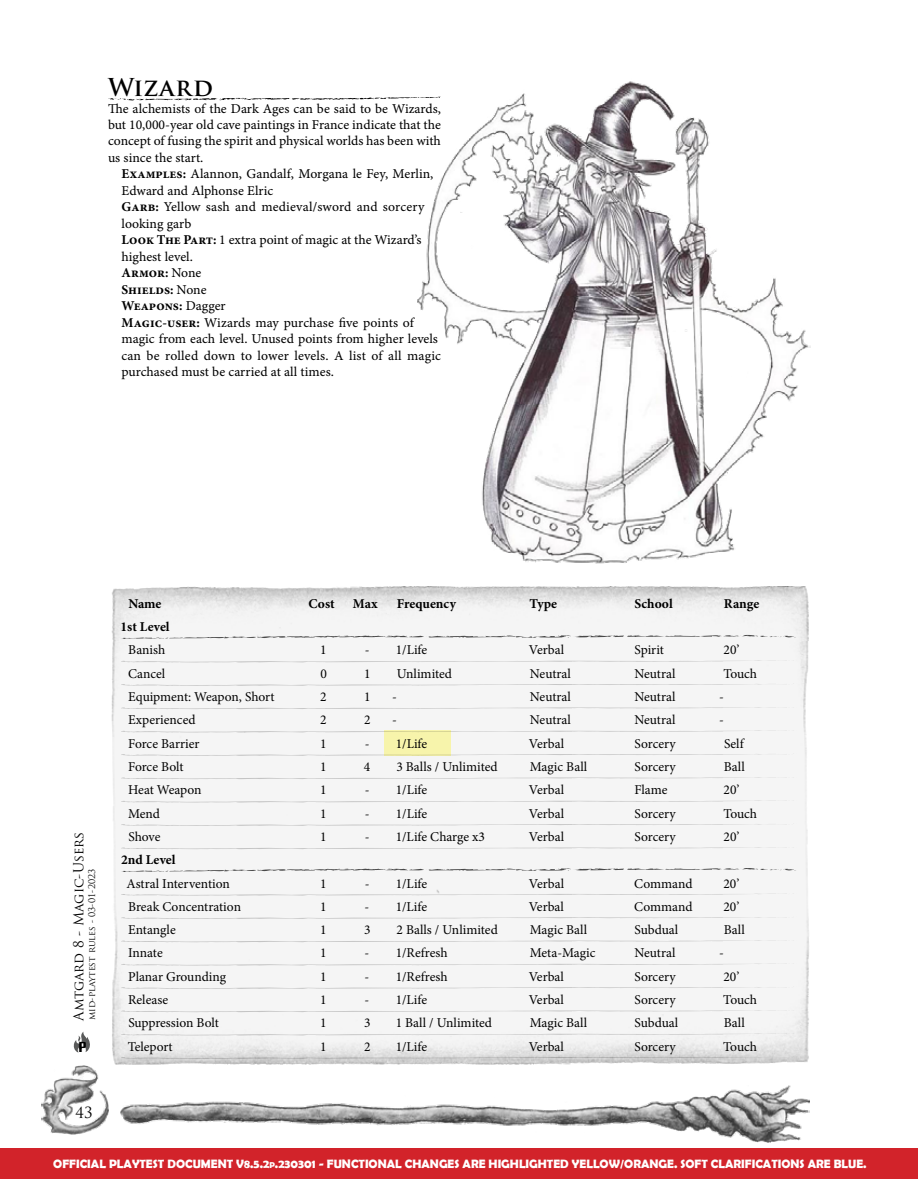
<style>
.page{position:relative;width:918px;height:1188px;background:#fff}
.page>*{position:absolute;margin:0;border:0;box-sizing:border-box;transform-origin:0 0}
.t1{font:700 24px "Trajan Pro";letter-spacing:.035em;color:#000}
.t2{font:15px "Trajan Pro";color:#000}
.t3{font:13.5px "Minion Pro";color:#000}
.t4{font:13.5px/16.5px "Minion Pro Capt";color:#000}
.t5{font:700 13.5px/16.5px "Minion Pro";color:#000}
.t6{font:13.5px "Trajan Pro";color:#000}
.t7{font:12.6px "Vigo";color:#000}
.t8{font:700 12.15px "Berlin Sans FB Demi";color:#fff}
.t9{font:9px "Trajan Pro";color:#000}
.s1{font-family:"Minion Pro";font-weight:700}
.s2{font-family:"Minion Pro Capt";font-weight:400}
.s3{font-size:8.55px}
</style>
<div class="page">
<img style="left:111px;top:586px;width:698px;height:479px">
<div style="left:0;top:1148px;width:918px;height:30px;background:#d2232a"></div>
<div style="left:384px;top:730px;width:67px;height:25px;background:#f7f4ab"></div>
<img style="left:42px;top:1066px;width:66px;height:69px">
<svg style="left:74px;top:1032px;width:16px;height:21px"></svg>
<img style="left:121px;top:1085px;width:689px;height:57px">
<svg style="left:108px;top:97px;width:309px;height:4px"></svg>
<svg style="left:121px;top:635px;width:675px;height:5px"></svg>
<svg style="left:121px;top:660px;width:675px;height:3px"></svg>
<svg style="left:121px;top:684px;width:675px;height:3px"></svg>
<svg style="left:121px;top:707px;width:675px;height:3px"></svg>
<svg style="left:121px;top:730px;width:675px;height:3px"></svg>
<svg style="left:121px;top:754px;width:675px;height:3px"></svg>
<svg style="left:121px;top:777px;width:675px;height:3px"></svg>
<svg style="left:121px;top:800px;width:675px;height:3px"></svg>
<svg style="left:121px;top:824px;width:675px;height:3px"></svg>
<svg style="left:121px;top:847px;width:675px;height:3px"></svg>
<svg style="left:121px;top:868px;width:676px;height:5px"></svg>
<svg style="left:121px;top:894px;width:675px;height:2px"></svg>
<svg style="left:121px;top:917px;width:675px;height:3px"></svg>
<svg style="left:121px;top:940px;width:675px;height:3px"></svg>
<svg style="left:121px;top:964px;width:675px;height:2px"></svg>
<svg style="left:121px;top:987px;width:675px;height:3px"></svg>
<svg style="left:121px;top:1010px;width:675px;height:3px"></svg>
<svg style="left:121px;top:1033px;width:675px;height:3px"></svg>
<svg style="left:121px;top:1057px;width:675px;height:3px;background:#c7c7c7"></svg>
<img style="left:417px;top:81px;width:393px;height:483px">
<h1 class="t1" style="left:108px;top:72px;width:107px">Wizard</h1>
<p class="t4" style="left:108px;top:100px;width:335px;text-align:justify">The alchemists of the Dark Ages can be said to be Wizards, but 10,000-year old cave paintings in France indicate that the concept of fusing the spirit and physical worlds has been with us since the start.</p>
<p class="t4" style="left:122px;top:166px;width:314px"><span class="s1">Examples:</span> Alannon, Gandalf, Morgana le Fey, Merlin, Edward and Alphonse Elric<br><span class="s1">Garb:</span> Yellow sash and medieval/sword and sorcery looking garb<br><span class="s1">Look The Part:</span> 1 extra point of magic at the Wizard’s highest level.</p>
<p class="t5" style="left:122px;top:265px;width:106px">Armor: <span class="s2">None<br></span>Shields: <span class="s2">None<br></span>Weapons: <span class="s2">Dagger</span></p>
<p class="t4" style="left:122px;top:314px;width:321px"><span class="s1">Magic-user:</span> Wizards may purchase five points of magic from each level. Unused points from higher levels can be rolled down to lower levels. A list of all magic purchased must be carried at all times.</p>
<p class="t6" style="left:70px;top:1021px;width:191px;rotate:-90deg">Amtgard 8 - Magic-Users</p>
<p class="t9" style="left:86px;top:1020px;width:153px;rotate:-90deg">mid-playtest rules - 03-01-2023</p>
<p class="t7" style="left:79px;top:1040px;width:9px">P</p>
<p class="t2" style="left:75px;top:1103px;width:19px">43</p>
<p class="t5" style="left:128px;top:595px;width:35px">Name</p>
<p class="t5" style="left:309px;top:595px;width:28px">Cost</p>
<p class="t5" style="left:353px;top:595px;width:26px">Max</p>
<p class="t5" style="left:397px;top:595px;width:61px">Frequency</p>
<p class="t5" style="left:530px;top:595px;width:29px">Type</p>
<p class="t5" style="left:635px;top:595px;width:40px">School</p>
<p class="t5" style="left:724px;top:595px;width:37px">Range</p>
<p class="t5" style="left:121px;top:618px;width:51px">1st Level</p>
<p class="t3" style="left:128px;top:641px;width:38px">Banish</p>
<p class="t3" style="left:320px;top:641px;width:8px">1</p>
<p class="t3" style="left:365px;top:641px;width:64px">- 1/Life</p>
<p class="t3" style="left:529px;top:641px;width:37px">Verbal</p>
<p class="t3" style="left:635px;top:641px;width:31px">Spirit</p>
<p class="t3" style="left:724px;top:641px;width:17px">20’</p>
<p class="t3" style="left:128px;top:664px;width:39px">Cancel</p>
<p class="t3" style="left:320px;top:664px;width:8px">0</p>
<p class="t3" style="left:364px;top:664px;width:8px">1</p>
<p class="t3" style="left:397px;top:664px;width:57px">Unlimited</p>
<p class="t3" style="left:530px;top:664px;width:43px">Neutral</p>
<p class="t3" style="left:634px;top:664px;width:43px">Neutral</p>
<p class="t3" style="left:723px;top:664px;width:35px">Touch</p>
<p class="t3" style="left:128px;top:688px;width:148px">Equipment: Weapon, Short</p>
<p class="t3" style="left:320px;top:688px;width:8px">2</p>
<p class="t3" style="left:364px;top:688px;width:8px">1</p>
<p class="t3" style="left:392px;top:688px;width:6px">-</p>
<p class="t3" style="left:530px;top:688px;width:43px">Neutral</p>
<p class="t3" style="left:634px;top:688px;width:43px">Neutral</p>
<p class="t3" style="left:719px;top:688px;width:6px">-</p>
<p class="t3" style="left:128px;top:711px;width:69px">Experienced</p>
<p class="t3" style="left:320px;top:711px;width:8px">2</p>
<p class="t3" style="left:364px;top:711px;width:8px">2</p>
<p class="t3" style="left:392px;top:711px;width:6px">-</p>
<p class="t3" style="left:530px;top:711px;width:43px">Neutral</p>
<p class="t3" style="left:634px;top:711px;width:43px">Neutral</p>
<p class="t3" style="left:719px;top:711px;width:6px">-</p>
<p class="t3" style="left:128px;top:734px;width:73px">Force Barrier</p>
<p class="t3" style="left:320px;top:734px;width:8px">1</p>
<p class="t3" style="left:365px;top:734px;width:64px">- 1/Life</p>
<p class="t3" style="left:529px;top:734px;width:37px">Verbal</p>
<p class="t3" style="left:635px;top:734px;width:43px">Sorcery</p>
<p class="t3" style="left:724px;top:734px;width:21px">Self</p>
<p class="t3" style="left:128px;top:758px;width:57px">Force Bolt</p>
<p class="t3" style="left:320px;top:758px;width:8px">1</p>
<p class="t3" style="left:364px;top:758px;width:8px">4</p>
<p class="t3" style="left:396px;top:758px;width:103px">3 Balls / Unlimited</p>
<p class="t3" style="left:530px;top:758px;width:59px">Magic Ball</p>
<p class="t3" style="left:635px;top:758px;width:43px">Sorcery</p>
<p class="t3" style="left:724px;top:758px;width:22px">Ball</p>
<p class="t3" style="left:128px;top:781px;width:75px">Heat Weapon</p>
<p class="t3" style="left:320px;top:781px;width:8px">1</p>
<p class="t3" style="left:365px;top:781px;width:64px">- 1/Life</p>
<p class="t3" style="left:529px;top:781px;width:37px">Verbal</p>
<p class="t3" style="left:634px;top:781px;width:35px">Flame</p>
<p class="t3" style="left:724px;top:781px;width:17px">20’</p>
<p class="t3" style="left:128px;top:804px;width:33px">Mend</p>
<p class="t3" style="left:320px;top:804px;width:8px">1</p>
<p class="t3" style="left:365px;top:804px;width:64px">- 1/Life</p>
<p class="t3" style="left:529px;top:804px;width:37px">Verbal</p>
<p class="t3" style="left:635px;top:804px;width:43px">Sorcery</p>
<p class="t3" style="left:723px;top:804px;width:35px">Touch</p>
<p class="t3" style="left:128px;top:828px;width:34px">Shove</p>
<p class="t3" style="left:320px;top:828px;width:8px">1</p>
<p class="t3" style="left:365px;top:828px;width:122px">- 1/Life Charge x3</p>
<p class="t3" style="left:529px;top:828px;width:37px">Verbal</p>
<p class="t3" style="left:635px;top:828px;width:43px">Sorcery</p>
<p class="t3" style="left:724px;top:828px;width:17px">20’</p>
<p class="t5" style="left:121px;top:851px;width:56px">2nd Level</p>
<p class="t3" style="left:127px;top:874px;width:105px">Astral Intervention</p>
<p class="t3" style="left:320px;top:874px;width:8px">1</p>
<p class="t3" style="left:365px;top:874px;width:64px">- 1/Life</p>
<p class="t3" style="left:529px;top:874px;width:37px">Verbal</p>
<p class="t3" style="left:634px;top:874px;width:60px">Command</p>
<p class="t3" style="left:724px;top:874px;width:17px">20’</p>
<p class="t3" style="left:128px;top:897px;width:114px">Break Concentration</p>
<p class="t3" style="left:320px;top:897px;width:8px">1</p>
<p class="t3" style="left:365px;top:897px;width:64px">- 1/Life</p>
<p class="t3" style="left:529px;top:897px;width:37px">Verbal</p>
<p class="t3" style="left:634px;top:897px;width:60px">Command</p>
<p class="t3" style="left:724px;top:897px;width:17px">20’</p>
<p class="t3" style="left:128px;top:921px;width:49px">Entangle</p>
<p class="t3" style="left:320px;top:921px;width:8px">1</p>
<p class="t3" style="left:364px;top:921px;width:8px">3</p>
<p class="t3" style="left:397px;top:921px;width:103px">2 Balls / Unlimited</p>
<p class="t3" style="left:530px;top:921px;width:59px">Magic Ball</p>
<p class="t3" style="left:635px;top:921px;width:45px">Subdual</p>
<p class="t3" style="left:724px;top:921px;width:22px">Ball</p>
<p class="t3" style="left:128px;top:944px;width:36px">Innate</p>
<p class="t3" style="left:320px;top:944px;width:8px">1</p>
<p class="t3" style="left:365px;top:944px;width:84px">- 1/Refresh</p>
<p class="t3" style="left:530px;top:944px;width:67px">Meta-Magic</p>
<p class="t3" style="left:634px;top:944px;width:43px">Neutral</p>
<p class="t3" style="left:719px;top:944px;width:6px">-</p>
<p class="t3" style="left:128px;top:967px;width:99px">Planar Grounding</p>
<p class="t3" style="left:320px;top:967px;width:8px">1</p>
<p class="t3" style="left:365px;top:967px;width:84px">- 1/Refresh</p>
<p class="t3" style="left:529px;top:967px;width:37px">Verbal</p>
<p class="t3" style="left:635px;top:967px;width:43px">Sorcery</p>
<p class="t3" style="left:724px;top:967px;width:17px">20’</p>
<p class="t3" style="left:128px;top:991px;width:42px">Release</p>
<p class="t3" style="left:320px;top:991px;width:8px">1</p>
<p class="t3" style="left:365px;top:991px;width:64px">- 1/Life</p>
<p class="t3" style="left:529px;top:991px;width:37px">Verbal</p>
<p class="t3" style="left:635px;top:991px;width:43px">Sorcery</p>
<p class="t3" style="left:723px;top:991px;width:35px">Touch</p>
<p class="t3" style="left:128px;top:1014px;width:92px">Suppression Bolt</p>
<p class="t3" style="left:320px;top:1014px;width:8px">1</p>
<p class="t3" style="left:364px;top:1014px;width:8px">3</p>
<p class="t3" style="left:396px;top:1014px;width:98px">1 Ball / Unlimited</p>
<p class="t3" style="left:530px;top:1014px;width:59px">Magic Ball</p>
<p class="t3" style="left:635px;top:1014px;width:45px">Subdual</p>
<p class="t3" style="left:724px;top:1014px;width:22px">Ball</p>
<p class="t3" style="left:128px;top:1037px;width:47px">Teleport</p>
<p class="t3" style="left:320px;top:1037px;width:8px">1</p>
<p class="t3" style="left:364px;top:1037px;width:8px">2</p>
<p class="t3" style="left:396px;top:1037px;width:33px">1/Life</p>
<p class="t3" style="left:529px;top:1037px;width:37px">Verbal</p>
<p class="t3" style="left:634px;top:1037px;width:43px">Sorcery</p>
<p class="t3" style="left:723px;top:1037px;width:35px">Touch</p>
<p class="t8" style="left:53px;top:1156px;width:815px">OFFICIAL PLAYTEST DOCUMENT V8.5.2<span class="s3">p</span>.230301 - FUNCTIONAL CHANGES ARE HIGHLIGHTED YELLOW/ORANGE. SOFT CLARIFICATIONS ARE BLUE.</p>
</div>
